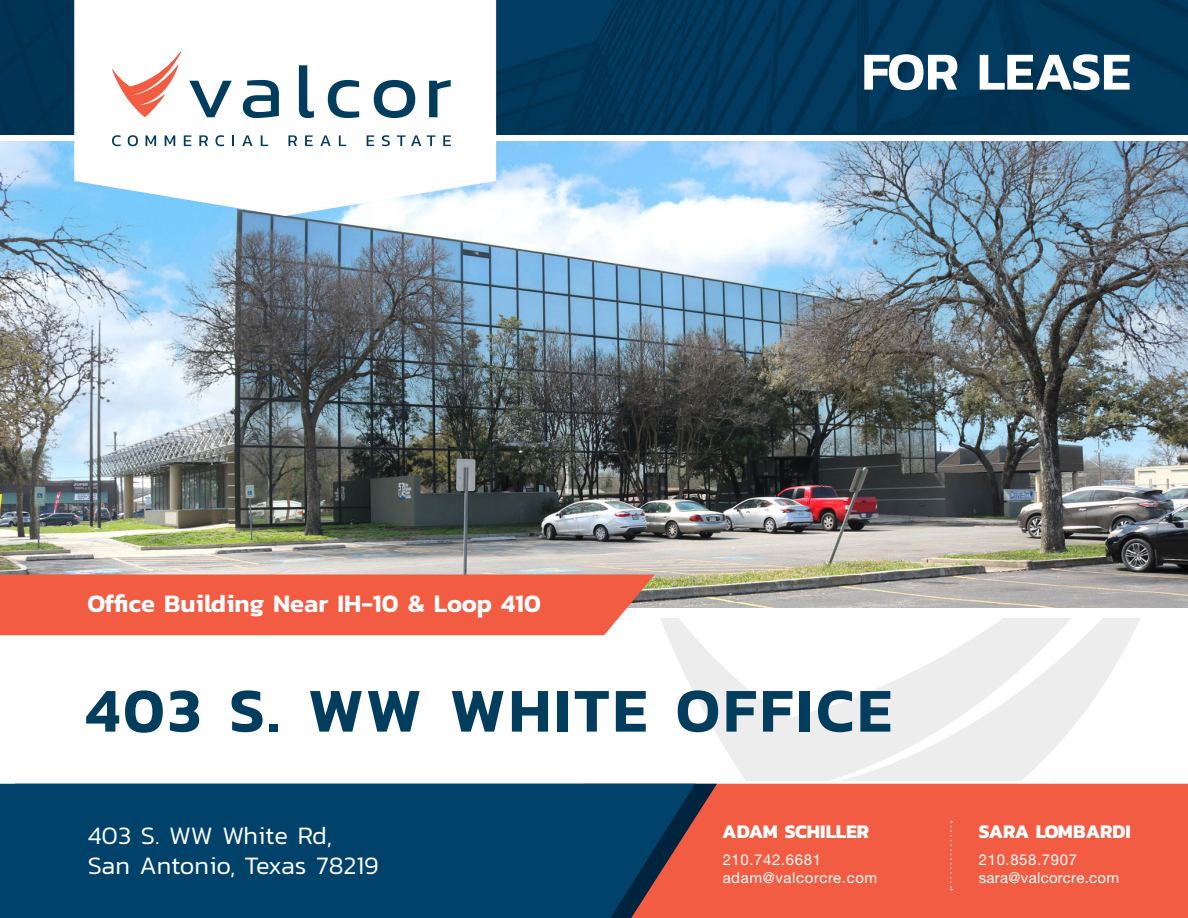
<style>
.page{position:relative;width:1188px;height:918px;background:#fff}
.page>*{position:absolute;margin:0;border:0;box-sizing:border-box;transform-origin:0 0}
.t1{font:600 63px "Kanit";letter-spacing:.05em;color:#033d5d}
.t2{font:600 54px "Kanit";letter-spacing:-.005em;color:#fff}
.t3{font:300 25.5px "Kanit";color:#fff}
.t4{font:600 25.5px "Kanit";color:#fff}
.t5{font:700 19.5px "Kanit";color:#fff}
.t6{font:15px "Helvetica Neue LT Std";letter-spacing:.04em;color:#fff}
.t7{font:15px "Helvetica Neue LT Std";letter-spacing:.02em;color:#fff}
</style>
<div class="page">
<img style="left:0;top:142px;width:1188px;height:466px">
<img style="left:0;top:0;width:1188px;height:134px">
<svg style="left:74px;top:0;width:422px;height:216px"></svg>
<svg style="left:189px;top:81px;width:43px;height:36px"></svg>
<svg style="left:243px;top:80px;width:36px;height:38px"></svg>
<svg style="left:299px;top:65px;width:15px;height:53px"></svg>
<svg style="left:328px;top:80px;width:31px;height:38px"></svg>
<svg style="left:374px;top:80px;width:41px;height:38px"></svg>
<svg style="left:429px;top:80px;width:22px;height:37px"></svg>
<svg style="left:112px;top:135px;width:9px;height:11px"></svg>
<svg style="left:128px;top:135px;width:10px;height:11px"></svg>
<svg style="left:146px;top:135px;width:10px;height:11px"></svg>
<svg style="left:165px;top:135px;width:10px;height:11px"></svg>
<svg style="left:184px;top:135px;width:7px;height:11px"></svg>
<svg style="left:199px;top:135px;width:9px;height:11px"></svg>
<svg style="left:215px;top:135px;width:9px;height:11px"></svg>
<svg style="left:232px;top:135px;width:2px;height:11px"></svg>
<svg style="left:242px;top:135px;width:11px;height:11px"></svg>
<svg style="left:261px;top:135px;width:7px;height:11px"></svg>
<svg style="left:288px;top:135px;width:9px;height:11px"></svg>
<svg style="left:305px;top:135px;width:8px;height:11px"></svg>
<svg style="left:320px;top:135px;width:11px;height:11px"></svg>
<svg style="left:339px;top:135px;width:7px;height:11px"></svg>
<svg style="left:367px;top:135px;width:7px;height:11px"></svg>
<svg style="left:382px;top:135px;width:8px;height:11px"></svg>
<svg style="left:397px;top:135px;width:24px;height:11px"></svg>
<svg style="left:427px;top:135px;width:8px;height:11px"></svg>
<svg style="left:443px;top:135px;width:8px;height:11px"></svg>
<svg style="left:112px;top:51px;width:69px;height:66px"></svg>
<div style="left:0;top:575px;width:655px;height:60px;background:#f15c42"></div>
<svg style="left:647px;top:619px;width:493px;height:162px;fill:#eeedee"></svg>
<div style="left:717px;top:784px;width:471px;height:134px;background:#f15c42"></div>
<svg style="left:695px;top:784px;width:22px;height:134px;background:#d25441"></svg>
<div style="left:0;top:784px;width:695px;height:134px;background:#01426a"></div>
<svg style="left:950px;top:821px;width:2px;height:69px"></svg>
<p class="t4" style="left:87px;top:584px;width:455px">Office Building Near IH-10 &amp; Loop 410</p>
<p class="t2" style="left:862px;top:30px;width:271px">FOR LEASE</p>
<p class="t1" style="left:86px;top:662px;width:808px">403 S. WW WHITE OFFICE</p>
<p class="t3" style="left:88px;top:817px;width:246px">403 S. WW White Rd,</p>
<p class="t3" style="left:88px;top:848px;width:293px">San Antonio, Texas 78219</p>
<p class="t5" style="left:722px;top:817px;width:149px">ADAM SCHILLER</p>
<p class="t6" style="left:723px;top:850px;width:100px">210.742.6681</p>
<p class="t6" style="left:723px;top:868px;width:156px">adam@valcorcre.com</p>
<p class="t5" style="left:979px;top:817px;width:154px">SARA LOMBARDI</p>
<p class="t6" style="left:979px;top:850px;width:100px">210.858.7907</p>
<p class="t7" style="left:979px;top:868px;width:142px">sara@valcorcre.com</p>
</div>
